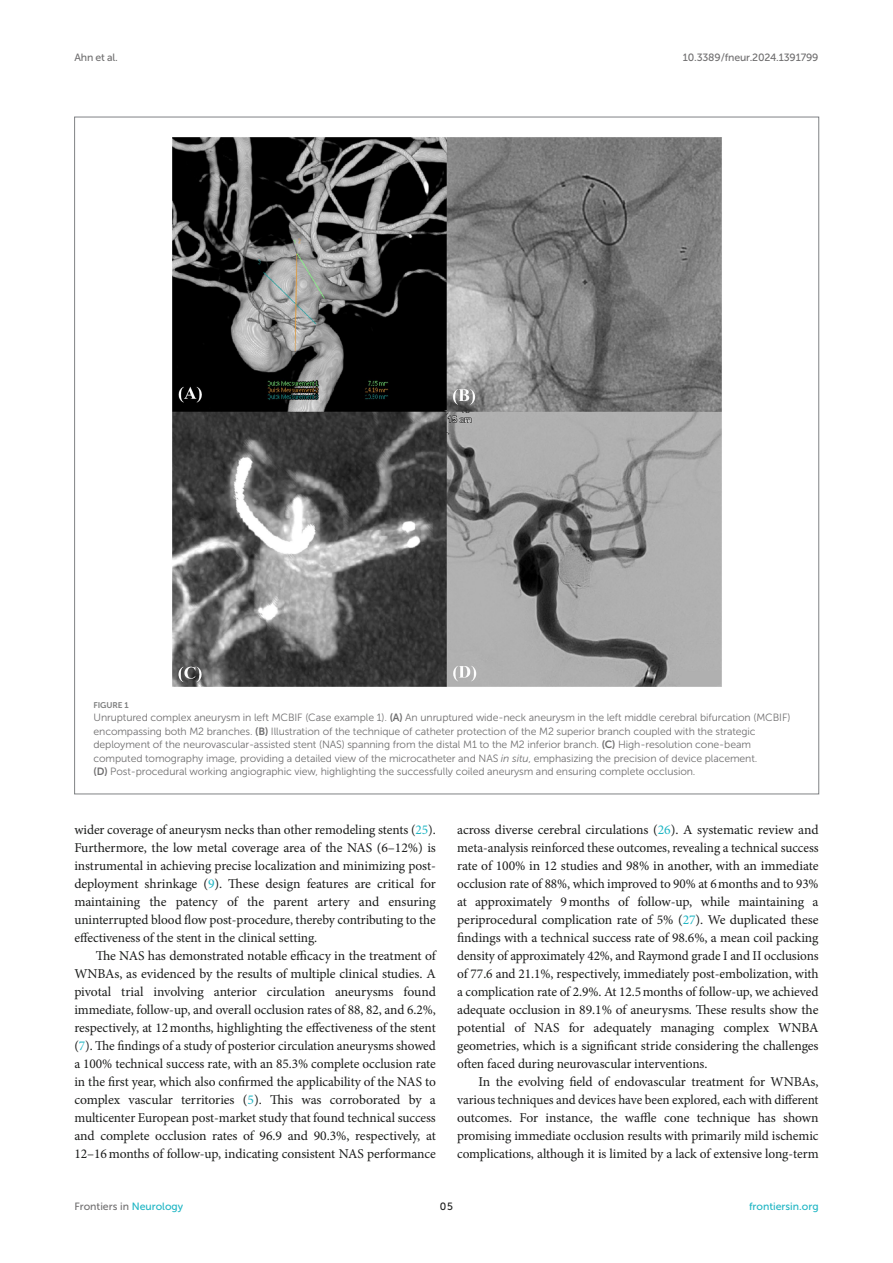
<style>
.page{position:relative;width:893px;height:1263px;background:#fff}
.page>*{position:absolute;margin:0;border:0;box-sizing:border-box;transform-origin:0 0}
.TEXT{font:13.5px/18px "Minion Pro";letter-spacing:-.005em;color:#1b1c1b;text-align:justify}
.FIG_LEG{font:10.5px/13.5px "Museo Sans 300";letter-spacing:-.01em;color:#706f70}
.t1{font:10.5px "Museo Sans 500";letter-spacing:-.015em;color:#706f70}
.t2{font:10.5px "Museo Sans 500";color:#1db5c3}
.t3{font:10.5px "Museo Sans 500";color:#1b1c1b}
.FIG_HD{font:8.25px "Museo Sans 700";letter-spacing:-.01em;color:#7e7f7f}
.s1{font-family:"Museo Sans 700"}
.s2{font-style:italic}
.s3{color:#1db5c3}
</style>
<div class="page">
<img style="left:172px;top:137px;width:550px;height:550px">
<p class="t1" style="left:74px;top:51px;width:45px">Ahn et al.</p>
<p class="t1" style="left:683px;top:51px;width:137px">10.3389/fneur.2024.1391799</p>
<p class="FIG_HD" style="left:94px;top:700px;width:37px">FIGURE 1</p>
<p class="FIG_LEG" style="left:94px;top:711px;width:698px">Unruptured complex aneurysm in left MCBIF (Case example 1). <span class="s1">(A)</span> An unruptured wide-neck aneurysm in the left middle cerebral bifurcation (MCBIF) encompassing both M2 branches. <span class="s1">(B)</span> Illustration of the technique of catheter protection of the M2 superior branch coupled with the strategic deployment of the neurovascular-assisted stent (NAS) spanning from the distal M1 to the M2 inferior branch. <span class="s1">(C)</span> High-resolution cone-beam computed tomography image, providing a detailed view of the microcatheter and NAS <span class="s2">in situ</span>, emphasizing the precision of device placement.<br><span class="s1">(D)</span> Post-procedural working angiographic view, highlighting the successfully coiled aneurysm and ensuring complete occlusion.</p>
<p class="TEXT" style="left:74px;top:821px;width:363px">wider coverage of aneurysm necks than other remodeling stents (<span class="s3">25</span>).<br>Furthermore, the low metal coverage area of the NAS (6–12%) is instrumental in achieving precise localization and minimizing post&shy;deployment shrinkage (<span class="s3">9</span>). These design features are critical for maintaining the patency of the parent artery and ensuring uninterrupted blood flow post-procedure, thereby contributing to the effectiveness of the stent in the clinical setting.</p>
<p class="TEXT" style="left:74px;top:947px;width:363px;text-indent:21px">The NAS has demonstrated notable efficacy in the treatment of WNBAs, as evidenced by the results of multiple clinical studies. A pivotal trial involving anterior circulation aneurysms found immediate, follow-up, and overall occlusion rates of 88, 82, and 6.2%, respectively, at 12months, highlighting the effectiveness of the stent (<span class="s3">7</span>). The findings of a study of posterior circulation aneurysms showed a 100% technical success rate, with an 85.3% complete occlusion rate in the first year, which also confirmed the applicability of the NAS to complex vascular territories (<span class="s3">5</span>). This was corroborated by a multicenter European post-market study that found technical success and complete occlusion rates of 96.9 and 90.3%, respectively, at 12–16months of follow-up, indicating consistent NAS performance</p>
<p class="TEXT" style="left:457px;top:821px;width:363px">across diverse cerebral circulations (<span class="s3">26</span>). A systematic review and meta-analysis reinforced these outcomes, revealing a technical success rate of 100% in 12 studies and 98% in another, with an immediate occlusion rate of 88%, which improved to 90% at 6months and to 93% at approximately 9months of follow-up, while maintaining a periprocedural complication rate of 5% (<span class="s3">27</span>). We duplicated these findings with a technical success rate of 98.6%, a mean coil packing density of approximately 42%, and Raymond grade I and II occlusions of 77.6 and 21.1%, respectively, immediately post-embolization, with a complication rate of 2.9%. At 12.5months of follow-up, we achieved adequate occlusion in 89.1% of aneurysms. These results show the potential of NAS for adequately managing complex WNBA geometries, which is a significant stride considering the challenges often faced during neurovascular interventions.</p>
<p class="TEXT" style="left:457px;top:1073px;width:363px;text-indent:21px">In the evolving field of endovascular treatment for WNBAs, various techniques and devices have been explored, each with different outcomes. For instance, the waffle cone technique has shown promising immediate occlusion results with primarily mild ischemic complications, although it is limited by a lack of extensive long-term</p>
<p class="t1" style="left:74px;top:1200px;width:110px">Frontiers in <span class="s3">Neurology</span></p>
<p class="t3" style="left:440px;top:1200px;width:14px">05</p>
<p class="t2" style="left:749px;top:1200px;width:71px">frontiersin.org</p>
</div>
